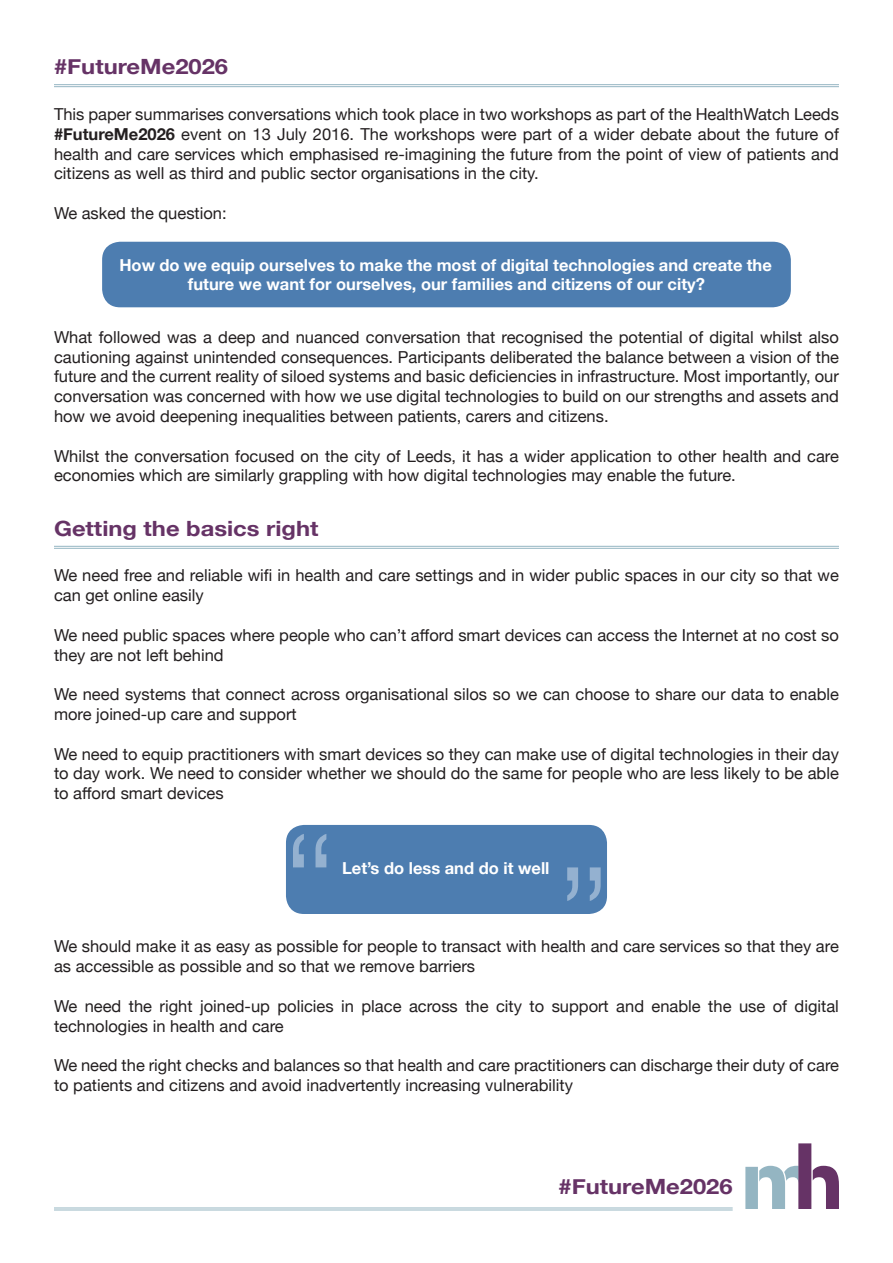
<style>
.page{position:relative;width:893px;height:1263px;background:#fff}
.page>*{position:absolute;margin:0;border:0;box-sizing:border-box;transform-origin:0 0}
.t1{font:700 21px "Helvetica Neue";color:#636;scale:1.13 1}
.t2{font:16.5px/19.8px "Helvetica Neue";color:#231f20}
.t3{font:700 16.5px/19.8px "Helvetica Neue";color:#fff;text-align:center}
.s1{font-weight:700}
</style>
<div class="page">
<svg style="left:745px;top:1143px;width:94px;height:66px"></svg>
<hr style="left:54px;top:1207px;width:679px;height:1px;background:#94b5c2">
<hr style="left:54px;top:1209px;width:679px;height:1px;background:#94b5c2">
<div style="left:102px;top:242px;width:689px;height:65px;background:#4d7db0;border-radius:18px"></div>
<hr style="left:54px;top:84px;width:785px;height:1px;background:#94b5c2">
<hr style="left:54px;top:86px;width:785px;height:1px;background:#94b5c2">
<hr style="left:54px;top:546px;width:785px;height:1px;background:#94b5c2">
<hr style="left:54px;top:548px;width:785px;height:1px;background:#94b5c2">
<div style="left:286px;top:825px;width:321px;height:89px;background:#4d7db0;border-radius:18px"></div>
<svg style="left:293px;top:834px;width:33px;height:33px"></svg>
<svg style="left:567px;top:867px;width:34px;height:34px"></svg>
<p class="t1" style="left:54px;top:51px;width:156px">#FutureMe2026</p>
<p class="t2" style="left:54px;top:105px;width:786px;text-align:justify">This paper summarises conversations which took place in two workshops as part of the HealthWatch Leeds <span class="s1">#FutureMe2026</span> event on 13 July 2016. The workshops were part of a wider debate about the future of health and care services which emphasised re-imagining the future from the point of view of patients and citizens as well as third and public sector organisations in the city.</p>
<p class="t2" style="left:54px;top:204px;width:174px">We asked the question:</p>
<p class="t3" style="left:119px;top:255px;width:654px">How do we equip ourselves to make the most of digital technologies and create the future we want for ourselves, our families and citizens of our city?</p>
<p class="t2" style="left:54px;top:328px;width:786px;text-align:justify">What followed was a deep and nuanced conversation that recognised the potential of digital whilst also cautioning against unintended consequences. Participants deliberated the balance between a vision of the future and the current reality of siloed systems and basic deficiencies in infrastructure. Most importantly, our conversation was concerned with how we use digital technologies to build on our strengths and assets and how we avoid deepening inequalities between patients, carers and citizens.</p>
<p class="t2" style="left:54px;top:447px;width:786px">Whilst the conversation focused on the city of Leeds, it has a wider application to other health and care economies which are similarly grappling with how digital technologies may enable the future.</p>
<p class="t1" style="left:54px;top:512px;width:236px">Getting the basics right</p>
<p class="t2" style="left:54px;top:566px;width:786px">We need free and reliable wifi in health and care settings and in wider public spaces in our city so that we can get online easily</p>
<p class="t2" style="left:54px;top:626px;width:786px">We need public spaces where people who can’t afford smart devices can access the Internet at no cost so they are not left behind</p>
<p class="t2" style="left:54px;top:685px;width:786px">We need systems that connect across organisational silos so we can choose to share our data to enable more joined-up care and support</p>
<p class="t2" style="left:54px;top:745px;width:786px;text-align:justify">We need to equip practitioners with smart devices so they can make use of digital technologies in their day to day work. We need to consider whether we should do the same for people who are less likely to be able to afford smart devices</p>
<p class="t3" style="left:342px;top:858px;width:209px">Let’s do less and do it well</p>
<p class="t2" style="left:54px;top:937px;width:786px">We should make it as easy as possible for people to transact with health and care services so that they are as accessible as possible and so that we remove barriers</p>
<p class="t2" style="left:54px;top:997px;width:786px">We need the right joined-up policies in place across the city to support and enable the use of digital technologies in health and care</p>
<p class="t2" style="left:54px;top:1056px;width:787px">We need the right checks and balances so that health and care practitioners can discharge their duty of care to patients and citizens and avoid inadvertently increasing vulnerability</p>
<p class="t1" style="left:559px;top:1170px;width:156px">#FutureMe2026</p>
</div>
